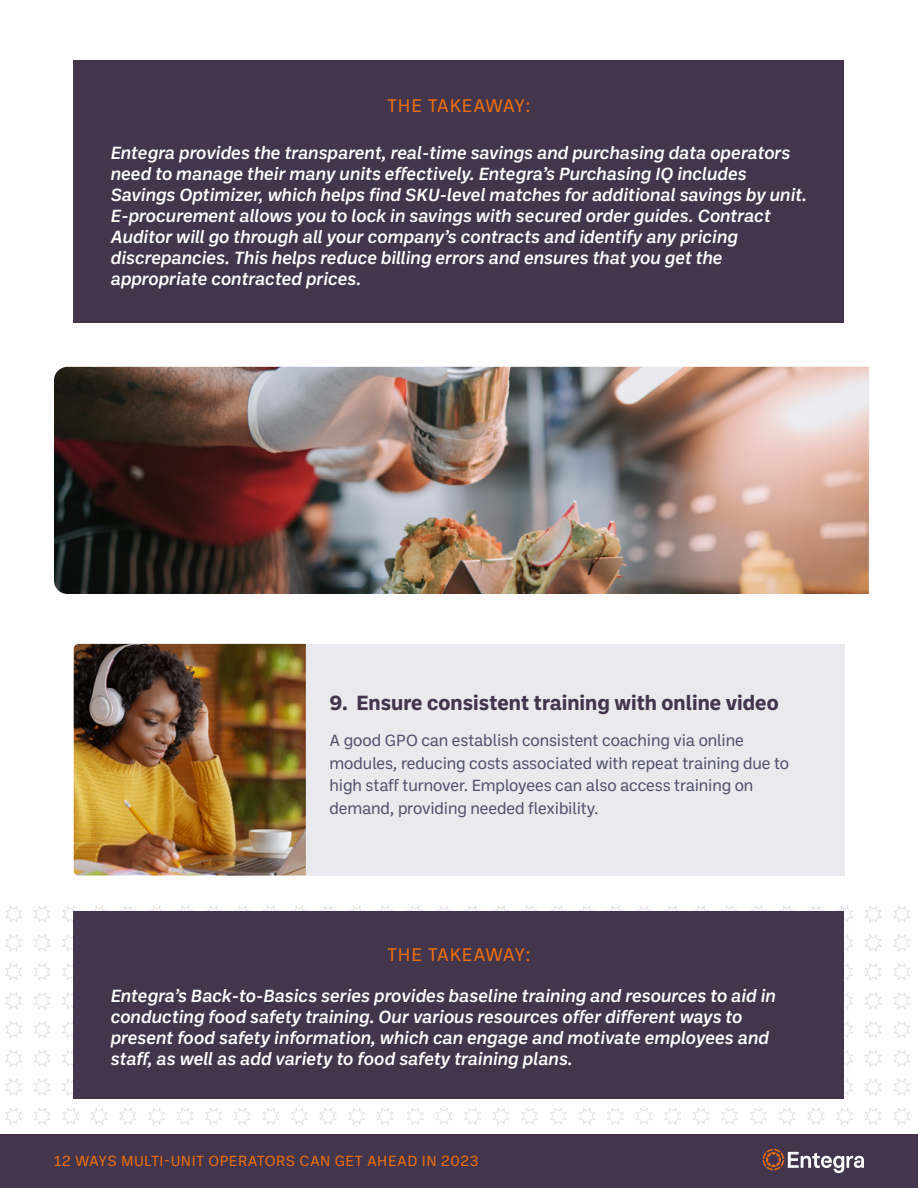
<style>
.page{position:relative;width:918px;height:1188px;background:#fff}
.page>*{position:absolute;margin:0;border:0;box-sizing:border-box;transform-origin:0 0}
.t1{font:700 21px "Ballinger";color:#43364c}
.t2{font:18.75px "Ballinger";letter-spacing:.025em;color:#ed6e0c}
.t3{font:italic 500 18px/21px "Ballinger";color:#fff}
.t4{font:16.5px/22.5px "Ballinger";letter-spacing:-.01em;color:#52516b}
.t5{font:15px "Ballinger";letter-spacing:.025em;color:#ed6e0c}
</style>
<div class="page">
<svg style="left:5px;top:906px;width:389px;height:219px"></svg>
<svg style="left:147px;top:906px;width:161px;height:219px"></svg>
<svg style="left:402px;top:906px;width:394px;height:219px"></svg>
<svg style="left:549px;top:906px;width:161px;height:219px"></svg>
<svg style="left:802px;top:906px;width:108px;height:219px"></svg>
<div style="left:0;top:1134px;width:918px;height:54px;background:#43364c"></div>
<svg style="left:763px;top:1149px;width:101px;height:24px"></svg>
<div style="left:74px;top:60px;width:770px;height:262px;background:#43364c"></div>
<img style="left:54px;top:367px;width:815px;height:227px">
<div style="left:74px;top:912px;width:770px;height:187px;background:#43364c"></div>
<div style="left:306px;top:644px;width:538px;height:232px;background:#e9e9ee"></div>
<img style="left:74px;top:644px;width:232px;height:232px">
<p class="t2" style="left:387px;top:93px;width:145px">THE TAKEAWAY:</p>
<p class="t3" style="left:111px;top:142px;width:698px">Entegra provides the transparent, real-time savings and purchasing data operators need to manage their many units effectively. Entegra’s Purchasing IQ includes Savings Optimizer, which helps find SKU-level matches for additional savings by unit.<br>E-procurement allows you to lock in savings with secured order guides. Contract Auditor will go through all your company’s contracts and identify any pricing discrepancies. This helps reduce billing errors and ensures that you get the appropriate contracted prices.</p>
<p class="t1" style="left:330px;top:688px;width:451px">9. Ensure consistent training with online video</p>
<p class="t4" style="left:330px;top:728px;width:461px">A good GPO can establish consistent coaching via online modules, reducing costs associated with repeat training due to high staff turnover. Employees can also access training on demand, providing needed flexibility.</p>
<p class="t2" style="left:387px;top:942px;width:145px">THE TAKEAWAY:</p>
<p class="t3" style="left:111px;top:984px;width:667px">Entegra’s Back-to-Basics series provides baseline training and resources to aid in conducting food safety training. Our various resources offer different ways to present food safety information, which can engage and motivate employees and staff, as well as add variety to food safety training plans.</p>
<p class="t5" style="left:54px;top:1151px;width:426px">12 WAYS MULTI-UNIT OPERATORS CAN GET AHEAD IN 2023</p>
</div>
